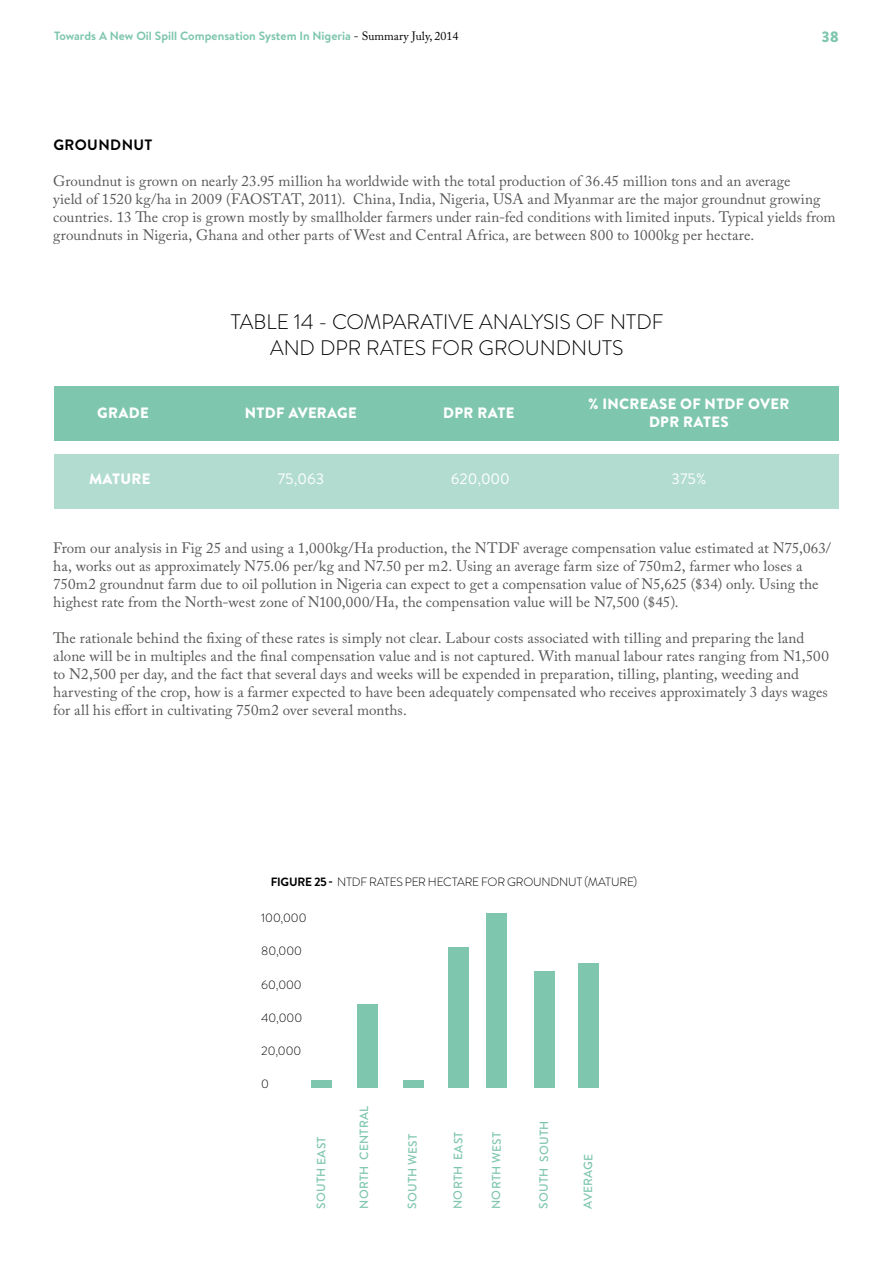
<style>
.page{position:relative;width:893px;height:1263px;background:#fff}
.page>*{position:absolute;margin:0;border:0;box-sizing:border-box;transform-origin:0 0}
.t1{font:300 21px/25.2px "Brandon Text";letter-spacing:-.005em;color:#000;text-align:center}
.t2{font:15px/18px "Adobe Caslon Pro";letter-spacing:.005em;color:#575756}
.t3{font:900 15px/18px "Brandon Text";letter-spacing:.02em;color:#fff;text-align:center}
.t4{font:15px "Brandon Text";color:#fff}
.t5{font:700 15px "Brandon Text";letter-spacing:.03em;color:#000}
.t6{font:900 15px "Brandon Text";color:#7fc6af}
.t7{font:300 12px "Brandon Text";letter-spacing:-.015em;color:#000}
.t8{font:500 12px "Brandon Text";letter-spacing:.01em;color:#7fc6af}
.t9{font:700 12px "Brandon Text";color:#7fc6af}
.s1{font-family:"Adobe Caslon Pro";font-weight:400;color:#000}
.s2{font-weight:700}
</style>
<div class="page">
<div style="left:55px;top:454px;width:784px;height:55px;background:#b2dccf"></div>
<div style="left:54px;top:387px;width:784px;height:54px;background:#7fc6af"></div>
<div style="left:312px;top:1080px;width:20px;height:8px;background:#7fc6af"></div>
<div style="left:448px;top:947px;width:21px;height:141px;background:#7fc6af"></div>
<div style="left:487px;top:914px;width:20px;height:174px;background:#7fc6af"></div>
<div style="left:357px;top:1004px;width:21px;height:84px;background:#7fc6af"></div>
<div style="left:403px;top:1080px;width:20px;height:8px;background:#7fc6af"></div>
<div style="left:534px;top:972px;width:20px;height:116px;background:#7fc6af"></div>
<div style="left:579px;top:963px;width:20px;height:125px;background:#7fc6af"></div>
<p class="t9" style="left:54px;top:28px;width:406px">Towards A New Oil Spill Compensation System In Nigeria <span class="s1">- Summary July, 2014</span></p>
<p class="t6" style="left:821px;top:26px;width:19px">38</p>
<p class="t5" style="left:53px;top:134px;width:101px">GROUNDNUT</p>
<p class="t2" style="left:53px;top:172px;width:784px">Groundnut is grown on nearly 23.95 million ha worldwide with the total production of 36.45 million tons and an average<br>yield of 1520 kg/ha in 2009 (FAOSTAT, 2011). China, India, Nigeria, USA and Myanmar are the major groundnut growing countries. 13 The crop is grown mostly by smallholder farmers under rain-fed conditions with limited inputs. Typical yields from groundnuts in Nigeria, Ghana and other parts of West and Central Africa, are between 800 to 1000kg per hectare.</p>
<h1 class="t1" style="left:230px;top:309px;width:434px">TABLE 14 - COMPARATIVE ANALYSIS OF NTDF<br>AND DPR RATES FOR GROUNDNUTS</h1>
<p class="t3" style="left:97px;top:403px;width:53px">GRADE</p>
<p class="t3" style="left:245px;top:404px;width:114px">NTDF AVERAGE</p>
<p class="t3" style="left:443px;top:403px;width:73px">DPR RATE</p>
<p class="t3" style="left:588px;top:395px;width:203px">% INCREASE OF NTDF OVER<br>DPR RATES</p>
<p class="t3" style="left:89px;top:469px;width:63px">MATURE</p>
<p class="t4" style="left:278px;top:468px;width:48px">75,063</p>
<p class="t4" style="left:451px;top:468px;width:61px">620,000</p>
<p class="t4" style="left:672px;top:468px;width:36px">375%</p>
<p class="t2" style="left:53px;top:539px;width:779px">From our analysis in Fig 25 and using a 1,000kg/Ha production, the NTDF average compensation value estimated at N75,063/ ha, works out as approximately N75.06 per/kg and N7.50 per m2. Using an average farm size of 750m2, farmer who loses a 750m2 groundnut farm due to oil pollution in Nigeria can expect to get a compensation value of N5,625 ($34) only. Using the highest rate from the North-west zone of N100,000/Ha, the compensation value will be N7,500 ($45).</p>
<p class="t2" style="left:53px;top:629px;width:777px">The rationale behind the fixing of these rates is simply not clear. Labour costs associated with tilling and preparing the land alone will be in multiples and the final compensation value and is not captured. With manual labour rates ranging from N1,500 to N2,500 per day, and the fact that several days and weeks will be expended in preparation, tilling, planting, weeding and harvesting of the crop, how is a farmer expected to have been adequately compensated who receives approximately 3 days wages for all his effort in cultivating 750m2 over several months.</p>
<p class="t7" style="left:271px;top:873px;width:368px"><span class="s2">FIGURE 25 -</span> NTDF RATES PER HECTARE FOR GROUNDNUT (MATURE)</p>
<p class="t7" style="left:261px;top:910px;width:47px">100,000</p>
<p class="t7" style="left:261px;top:943px;width:42px">80,000</p>
<p class="t7" style="left:261px;top:976px;width:42px">60,000</p>
<p class="t7" style="left:261px;top:1009px;width:42px">40,000</p>
<p class="t7" style="left:261px;top:1043px;width:42px">20,000</p>
<p class="t7" style="left:261px;top:1076px;width:9px">0</p>
<p class="t8" style="left:313px;top:1209px;width:74px;rotate:-90deg">SOUTH EAST</p>
<p class="t8" style="left:356px;top:1209px;width:105px;rotate:-90deg">NORTH CENTRAL</p>
<p class="t8" style="left:404px;top:1209px;width:77px;rotate:-90deg">SOUTH WEST</p>
<p class="t8" style="left:450px;top:1209px;width:79px;rotate:-90deg">NORTH EAST</p>
<p class="t8" style="left:488px;top:1209px;width:79px;rotate:-90deg">NORTH WEST</p>
<p class="t8" style="left:535px;top:1209px;width:90px;rotate:-90deg">SOUTH SOUTH</p>
<p class="t8" style="left:580px;top:1209px;width:57px;rotate:-90deg">AVERAGE</p>
</div>
